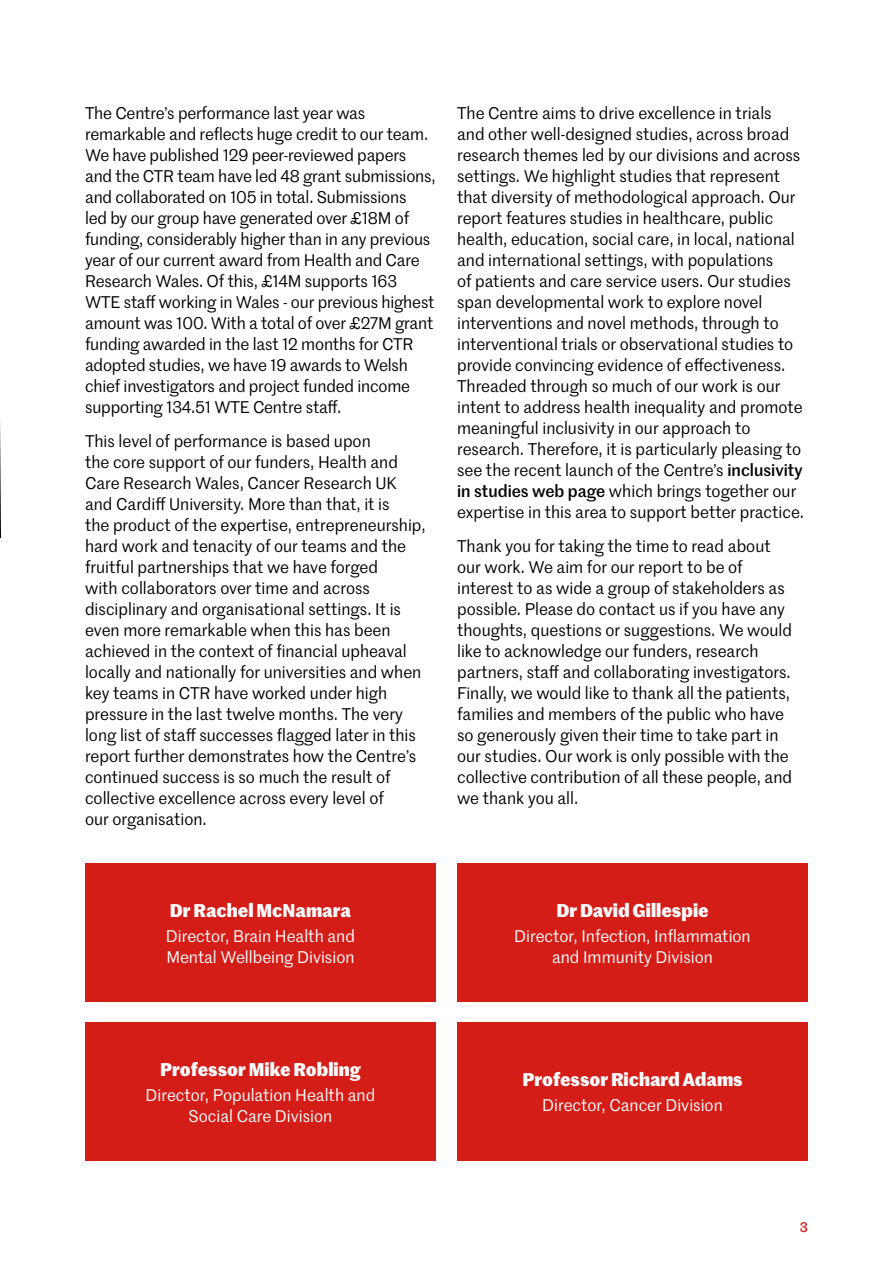
<style>
.page{position:relative;width:893px;height:1263px;background:#fff}
.page>*{position:absolute;margin:0;border:0;box-sizing:border-box;transform-origin:0 0}
.t1{font:18px "Marr Sans TT Bold 2";color:#fff}
.t2{font:700 18px "Marr Sans TT";color:#fff}
.t3{font:16.5px/21px "Marr Sans TT Regular 2";color:#000}
.t4{font:16.5px "Marr Sans TT";color:#000}
.t5{font:16.5px/21px "Marr Sans TT Regular 2";color:#fff}
.t6{font:16.5px/21px "Marr Sans TT";color:#fff;text-align:center}
.t7{font:500 13.5px "Marr Sans TT";color:#d51d17}
.s1{font-family:"Marr Sans TT";font-weight:500}
.s2{font-family:"Marr Sans TT Regular 2"}
</style>
<div class="page">
<div style="left:85px;top:863px;width:351px;height:139px;background:#d51d17"></div>
<div style="left:85px;top:1022px;width:351px;height:139px;background:#d51d17"></div>
<div style="left:457px;top:863px;width:351px;height:139px;background:#d51d17"></div>
<div style="left:457px;top:1022px;width:351px;height:139px;background:#d51d17"></div>
<hr style="left:0;top:417px;width:1px;height:121px;background:#000">
<p class="t3" style="left:85px;top:102px;width:282px">The Centre’s performance last year was</p>
<p class="t4" style="left:85px;top:122px;width:345px">remarkable and reflects huge credit to our team.</p>
<p class="t3" style="left:85px;top:144px;width:352px">We have published 129 peer-reviewed papers and the CTR team have led 48 grant submissions, and collaborated on 105 in total. Submissions<br>led by our group have generated over £18M of funding, considerably higher than in any previous year of our current award from Health and Care Research Wales. Of this, £14M supports 163</p>
<p class="t4" style="left:85px;top:290px;width:351px">WTE staff working in Wales - our previous highest</p>
<p class="t3" style="left:85px;top:312px;width:350px">amount was 100. With a total of over £27M grant funding awarded in the last 12 months for CTR adopted studies, we have 19 awards to Welsh chief investigators and project funded income</p>
<p class="t4" style="left:85px;top:395px;width:258px">supporting 134.51 WTE Centre staff.</p>
<p class="t3" style="left:85px;top:430px;width:314px">This level of performance is based upon the core support of our funders, Health and<br>Care Research Wales, Cancer Research UK</p>
<p class="t4" style="left:85px;top:492px;width:306px">and Cardiff University. More than that, it is</p>
<p class="t3" style="left:85px;top:514px;width:342px">the product of the expertise, entrepreneurship, hard work and tenacity of our teams and the fruitful partnerships that we have forged<br>with collaborators over time and across disciplinary and organisational settings. It is even more remarkable when this has been</p>
<p class="t4" style="left:85px;top:639px;width:323px">achieved in the context of financial upheaval</p>
<p class="t3" style="left:85px;top:661px;width:338px">locally and nationally for universities and when key teams in CTR have worked under high pressure in the last twelve months. The very</p>
<p class="t4" style="left:85px;top:723px;width:332px">long list of staff successes flagged later in this</p>
<p class="t3" style="left:85px;top:745px;width:333px">report further demonstrates how the Centre’s continued success is so much the result of collective excellence across every level of<br>our organisation.</p>
<p class="t3" style="left:457px;top:102px;width:345px">The Centre aims to drive excellence in trials and other well-designed studies, across broad research themes led by our divisions and across settings. We highlight studies that represent that diversity of methodological approach. Our report features studies in healthcare, public health, education, social care, in local, national and international settings, with populations<br>of patients and care service users. Our studies span developmental work to explore novel interventions and novel methods, through to interventional trials or observational studies to</p>
<p class="t4" style="left:457px;top:354px;width:330px">provide convincing evidence of effectiveness.</p>
<p class="t3" style="left:457px;top:375px;width:349px">Threaded through so much of our work is our intent to address health inequality and promote meaningful inclusivity in our approach to research. Therefore, it is particularly pleasing to see the recent launch of the Centre’s <span class="s1">inclusivity in studies web page</span> which brings together our expertise in this area to support better practice.</p>
<p class="t3" style="left:457px;top:535px;width:336px">Thank you for taking the time to read about our work. We aim for our report to be of interest to as wide a group of stakeholders as possible. Please do contact us if you have any thoughts, questions or suggestions. We would like to acknowledge our funders, research</p>
<p class="t4" style="left:457px;top:660px;width:335px">partners, staff and collaborating investigators.</p>
<p class="t3" style="left:457px;top:682px;width:336px">Finally, we would like to thank all the patients, families and members of the public who have so generously given their time to take part in our studies. Our work is only possible with the collective contribution of all these people, and we thank you all.</p>
<p class="t1" style="left:170px;top:896px;width:183px">Dr Rachel McNamara</p>
<p class="t5" style="left:166px;top:925px;width:190px">Director, Brain Health and<br>Mental Wellbeing Division</p>
<p class="t2" style="left:556px;top:896px;width:154px">Dr David Gillespie</p>
<p class="t6" style="left:514px;top:925px;width:238px">Director, Infection, Inflammation <span class="s2">and Immunity Division</span></p>
<p class="t1" style="left:160px;top:1055px;width:202px">Professor Mike Robling</p>
<p class="t5" style="left:146px;top:1084px;width:231px;text-align:center">Director, Population Health and<br>Social Care Division</p>
<p class="t1" style="left:522px;top:1066px;width:222px">Professor Richard Adams</p>
<p class="t5" style="left:542px;top:1094px;width:182px">Director, Cancer Division</p>
<p class="t7" style="left:800px;top:1217px;width:10px">3</p>
</div>
